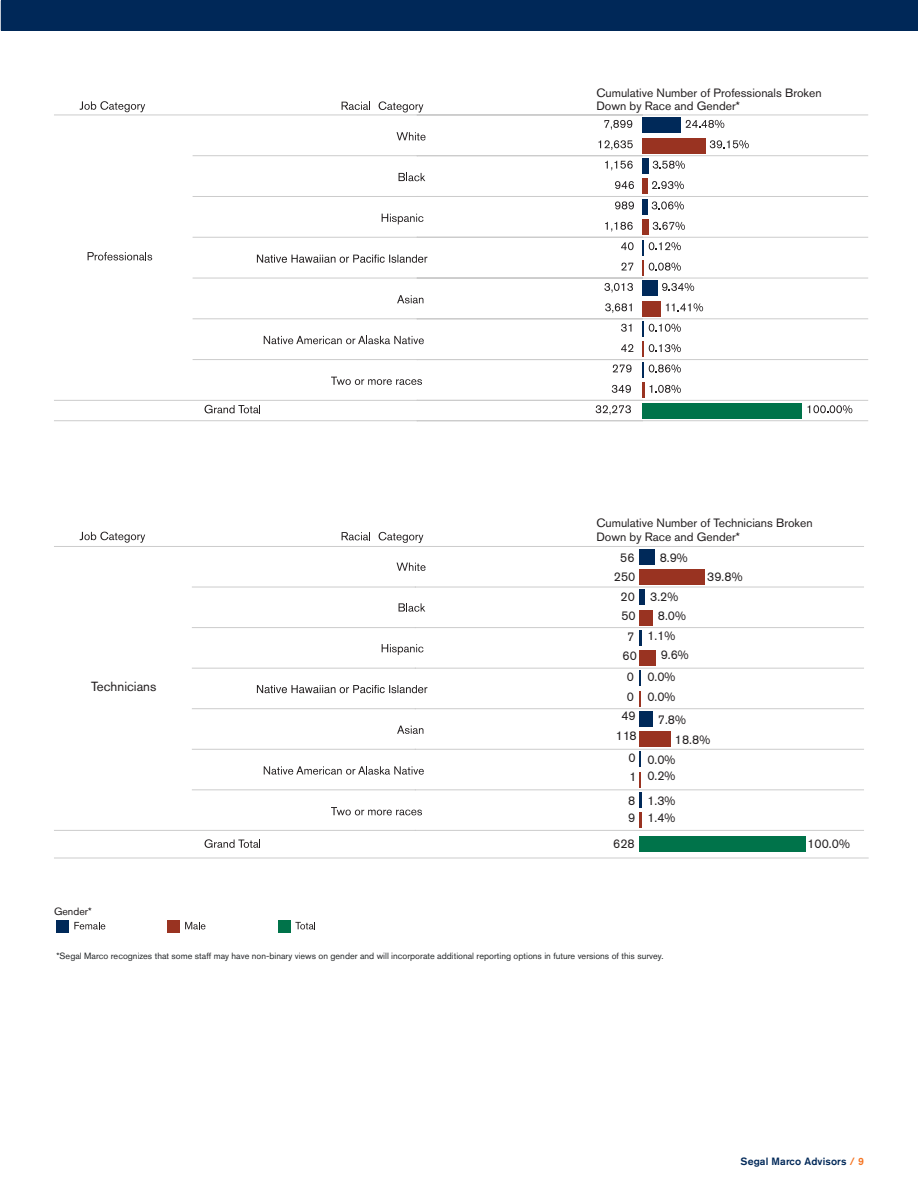
<style>
.page{position:relative;width:918px;height:1188px;background:#fff}
.page>*{position:absolute;margin:0;border:0;box-sizing:border-box;transform-origin:0 0}
.t1{font:13.2px "Akzidenz Grotesk BE";color:#231f20}
.t2{font:12.6px/19.4px "Akzidenz Grotesk BE";color:#231f20}
.t3{font:12px/13.5px "Akzidenz Grotesk BE";color:#231f20}
.t4{font:500 10.5px "Akzidenz Grotesk BE";letter-spacing:.01em;color:#002858}
.t5{font:10.5px "Akzidenz Grotesk BE";color:#231f20}
.t6{font:9px "Akzidenz Grotesk BE";color:#242729}
.s1{color:#f57523}
</style>
<div class="page">
<svg style="left:88px;top:252px;width:64px;height:8px"></svg>
<svg style="left:205px;top:405px;width:55px;height:8px"></svg>
<hr style="left:54px;top:114px;width:363px;height:1px;background:#ccc">
<hr style="left:193px;top:155px;width:224px;height:1px;background:#ccc">
<hr style="left:193px;top:196px;width:224px;height:1px;background:#ccc">
<hr style="left:193px;top:237px;width:224px;height:1px;background:#ccc">
<hr style="left:193px;top:278px;width:224px;height:1px;background:#ccc">
<hr style="left:193px;top:318px;width:224px;height:1px;background:#ccc">
<hr style="left:193px;top:359px;width:224px;height:1px;background:#ccc">
<hr style="left:54px;top:400px;width:363px;height:1px;background:#ccc">
<hr style="left:54px;top:420px;width:363px;height:1px;background:#ccc">
<svg style="left:598px;top:140px;width:35px;height:10px"></svg>
<svg style="left:604px;top:120px;width:28px;height:10px"></svg>
<svg style="left:615px;top:181px;width:19px;height:8px"></svg>
<svg style="left:605px;top:161px;width:28px;height:9px"></svg>
<svg style="left:605px;top:222px;width:28px;height:10px"></svg>
<svg style="left:615px;top:201px;width:19px;height:8px"></svg>
<svg style="left:622px;top:263px;width:11px;height:7px"></svg>
<svg style="left:621px;top:242px;width:13px;height:8px"></svg>
<svg style="left:605px;top:303px;width:27px;height:10px"></svg>
<svg style="left:604px;top:283px;width:29px;height:10px"></svg>
<svg style="left:621px;top:344px;width:12px;height:8px"></svg>
<svg style="left:621px;top:324px;width:11px;height:8px"></svg>
<svg style="left:612px;top:385px;width:19px;height:8px"></svg>
<svg style="left:613px;top:365px;width:19px;height:7px"></svg>
<svg style="left:596px;top:405px;width:35px;height:10px"></svg>
<div style="left:642px;top:138px;width:63px;height:15px;background:#993321"></div>
<div style="left:642px;top:118px;width:39px;height:15px;background:#002959"></div>
<div style="left:642px;top:179px;width:5px;height:15px;background:#993321"></div>
<div style="left:642px;top:158px;width:6px;height:16px;background:#002959"></div>
<div style="left:642px;top:220px;width:6px;height:15px;background:#993321"></div>
<div style="left:642px;top:199px;width:5px;height:15px;background:#002959"></div>
<svg style="left:642px;top:240px;width:1px;height:36px"></svg>
<div style="left:642px;top:301px;width:18px;height:15px;background:#993321"></div>
<div style="left:642px;top:281px;width:15px;height:15px;background:#002959"></div>
<svg style="left:642px;top:383px;width:2px;height:15px"></svg>
<svg style="left:642px;top:321px;width:1px;height:56px"></svg>
<div style="left:642px;top:403px;width:160px;height:15px;background:#00734a"></div>
<svg style="left:686px;top:120px;width:38px;height:8px"></svg>
<svg style="left:710px;top:140px;width:39px;height:9px"></svg>
<svg style="left:653px;top:161px;width:32px;height:8px"></svg>
<svg style="left:652px;top:181px;width:32px;height:8px"></svg>
<svg style="left:652px;top:201px;width:32px;height:9px"></svg>
<svg style="left:653px;top:222px;width:32px;height:8px"></svg>
<svg style="left:649px;top:242px;width:32px;height:8px"></svg>
<svg style="left:649px;top:263px;width:32px;height:8px"></svg>
<svg style="left:666px;top:303px;width:37px;height:9px"></svg>
<svg style="left:662px;top:283px;width:32px;height:8px"></svg>
<svg style="left:649px;top:324px;width:32px;height:8px"></svg>
<svg style="left:649px;top:344px;width:32px;height:8px"></svg>
<svg style="left:649px;top:364px;width:32px;height:9px"></svg>
<svg style="left:650px;top:385px;width:31px;height:8px"></svg>
<svg style="left:807px;top:405px;width:45px;height:8px"></svg>
<hr style="left:417px;top:114px;width:451px;height:1px;background:#ccc">
<hr style="left:417px;top:155px;width:451px;height:1px;background:#ccc">
<hr style="left:417px;top:196px;width:451px;height:1px;background:#ccc">
<hr style="left:417px;top:237px;width:451px;height:1px;background:#ccc">
<hr style="left:417px;top:278px;width:451px;height:1px;background:#ccc">
<hr style="left:417px;top:318px;width:451px;height:1px;background:#ccc">
<hr style="left:417px;top:359px;width:451px;height:1px;background:#ccc">
<hr style="left:417px;top:400px;width:451px;height:1px;background:#ccc">
<hr style="left:417px;top:420px;width:451px;height:1px;background:#ccc">
<div style="left:2px;top:0;width:916px;height:31px;background:#002858"></div>
<hr style="left:54px;top:546px;width:361px;height:1px;background:#ccc">
<hr style="left:192px;top:587px;width:223px;height:1px;background:#ccc">
<hr style="left:192px;top:627px;width:223px;height:1px;background:#ccc">
<hr style="left:192px;top:668px;width:223px;height:1px;background:#ccc">
<hr style="left:192px;top:708px;width:223px;height:1px;background:#ccc">
<hr style="left:192px;top:749px;width:223px;height:1px;background:#ccc">
<hr style="left:192px;top:789px;width:223px;height:1px;background:#ccc">
<hr style="left:54px;top:830px;width:361px;height:1px;background:#ccc">
<hr style="left:54px;top:858px;width:814px;height:1px;background:#ccc">
<div style="left:639px;top:569px;width:66px;height:16px;background:#993321"></div>
<div style="left:639px;top:549px;width:15px;height:15px;background:#002959"></div>
<div style="left:639px;top:610px;width:13px;height:15px;background:#993321"></div>
<div style="left:639px;top:590px;width:5px;height:15px;background:#002959"></div>
<div style="left:639px;top:651px;width:16px;height:15px;background:#993321"></div>
<svg style="left:639px;top:630px;width:2px;height:15px"></svg>
<svg style="left:639px;top:671px;width:1px;height:35px"></svg>
<div style="left:639px;top:732px;width:31px;height:15px;background:#993321"></div>
<div style="left:639px;top:711px;width:13px;height:16px;background:#002959"></div>
<svg style="left:639px;top:752px;width:2px;height:76px"></svg>
<div style="left:639px;top:836px;width:166px;height:15px;background:#00734a"></div>
<hr style="left:415px;top:546px;width:449px;height:1px;background:#ccc">
<hr style="left:415px;top:587px;width:449px;height:1px;background:#ccc">
<hr style="left:415px;top:627px;width:449px;height:1px;background:#ccc">
<hr style="left:415px;top:668px;width:449px;height:1px;background:#ccc">
<hr style="left:415px;top:708px;width:449px;height:1px;background:#ccc">
<hr style="left:415px;top:749px;width:449px;height:1px;background:#ccc">
<hr style="left:415px;top:789px;width:449px;height:1px;background:#ccc">
<hr style="left:415px;top:830px;width:449px;height:1px;background:#ccc">
<svg style="left:397px;top:132px;width:29px;height:9px"></svg>
<svg style="left:399px;top:173px;width:26px;height:8px"></svg>
<svg style="left:382px;top:214px;width:42px;height:10px"></svg>
<svg style="left:257px;top:255px;width:170px;height:8px"></svg>
<svg style="left:397px;top:295px;width:26px;height:8px"></svg>
<svg style="left:264px;top:336px;width:160px;height:8px"></svg>
<svg style="left:331px;top:377px;width:91px;height:8px"></svg>
<svg style="left:80px;top:101px;width:65px;height:11px"></svg>
<svg style="left:342px;top:102px;width:28px;height:8px"></svg>
<svg style="left:379px;top:101px;width:44px;height:12px"></svg>
<svg style="left:205px;top:839px;width:55px;height:9px"></svg>
<svg style="left:397px;top:563px;width:29px;height:8px"></svg>
<svg style="left:399px;top:603px;width:26px;height:9px"></svg>
<svg style="left:382px;top:644px;width:42px;height:11px"></svg>
<svg style="left:257px;top:685px;width:170px;height:8px"></svg>
<svg style="left:397px;top:726px;width:26px;height:8px"></svg>
<svg style="left:264px;top:766px;width:160px;height:9px"></svg>
<svg style="left:331px;top:807px;width:91px;height:8px"></svg>
<svg style="left:80px;top:532px;width:65px;height:11px"></svg>
<svg style="left:342px;top:532px;width:28px;height:8px"></svg>
<svg style="left:379px;top:532px;width:44px;height:11px"></svg>
<div style="left:56px;top:920px;width:13px;height:13px;background:#002959"></div>
<svg style="left:74px;top:922px;width:31px;height:7px"></svg>
<div style="left:167px;top:920px;width:13px;height:13px;background:#993321"></div>
<svg style="left:185px;top:922px;width:20px;height:7px"></svg>
<div style="left:278px;top:920px;width:13px;height:13px;background:#00734a"></div>
<svg style="left:295px;top:922px;width:20px;height:7px"></svg>
<h3 class="t3" style="left:596px;top:86px;width:227px">Cumulative Number of Professionals Broken<br>Down by Race and Gender*</h3>
<h1 class="t1" style="left:91px;top:679px;width:67px">Technicians</h1>
<h3 class="t3" style="left:596px;top:516px;width:218px">Cumulative Number of Technicians Broken<br>Down by Race and Gender*</h3>
<h2 class="t2" style="left:620px;top:548px;width:16px">56</h2>
<h2 class="t2" style="left:614px;top:567px;width:23px">250</h2>
<h2 class="t2" style="left:621px;top:587px;width:16px">20</h2>
<h2 class="t2" style="left:621px;top:606px;width:16px">50</h2>
<h2 class="t2" style="left:627px;top:627px;width:9px">7</h2>
<h2 class="t2" style="left:623px;top:646px;width:16px">60</h2>
<h2 class="t2" style="left:627px;top:667px;width:9px">0</h2>
<h2 class="t2" style="left:627px;top:687px;width:9px">0</h2>
<h2 class="t2" style="left:621px;top:706px;width:16px">49</h2>
<h2 class="t2" style="left:616px;top:725px;width:22px">118</h2>
<h2 class="t2" style="left:628px;top:748px;width:9px">0</h2>
<h2 class="t2" style="left:629px;top:767px;width:9px">1</h2>
<h2 class="t2" style="left:628px;top:791px;width:9px">8</h2>
<h2 class="t2" style="left:613px;top:834px;width:23px">628</h2>
<h2 class="t2" style="left:628px;top:807px;width:9px">9</h2>
<h2 class="t2" style="left:660px;top:548px;width:30px">8.9%</h2>
<h2 class="t2" style="left:650px;top:587px;width:30px">3.2%</h2>
<h2 class="t2" style="left:658px;top:606px;width:30px">8.0%</h2>
<h2 class="t2" style="left:647px;top:625px;width:30px">1.1%</h2>
<h2 class="t2" style="left:661px;top:645px;width:30px">9.6%</h2>
<h2 class="t2" style="left:647px;top:667px;width:30px">0.0%<br>0.0%</h2>
<h2 class="t2" style="left:675px;top:730px;width:37px">18.8%</h2>
<h2 class="t2" style="left:707px;top:567px;width:37px">39.8%</h2>
<h2 class="t2" style="left:658px;top:710px;width:30px">7.8%</h2>
<h2 class="t2" style="left:647px;top:751px;width:30px;line-height:16.4px">0.0%<br>0.2%</h2>
<h2 class="t2" style="left:647px;top:792px;width:30px;line-height:17.1px">1.3%<br>1.4%</h2>
<h2 class="t2" style="left:807px;top:833px;width:44px">100.0%</h2>
<p class="t5" style="left:54px;top:905px;width:39px">Gender*</p>
<p class="t6" style="left:57px;top:950px;width:608px">*Segal Marco recognizes that some staff may have non-binary views on gender and will incorporate additional reporting options in future versions of this survey.</p>
<p class="t4" style="left:741px;top:1155px;width:125px">Segal Marco Advisors <span class="s1">/ 9</span></p>
</div>
